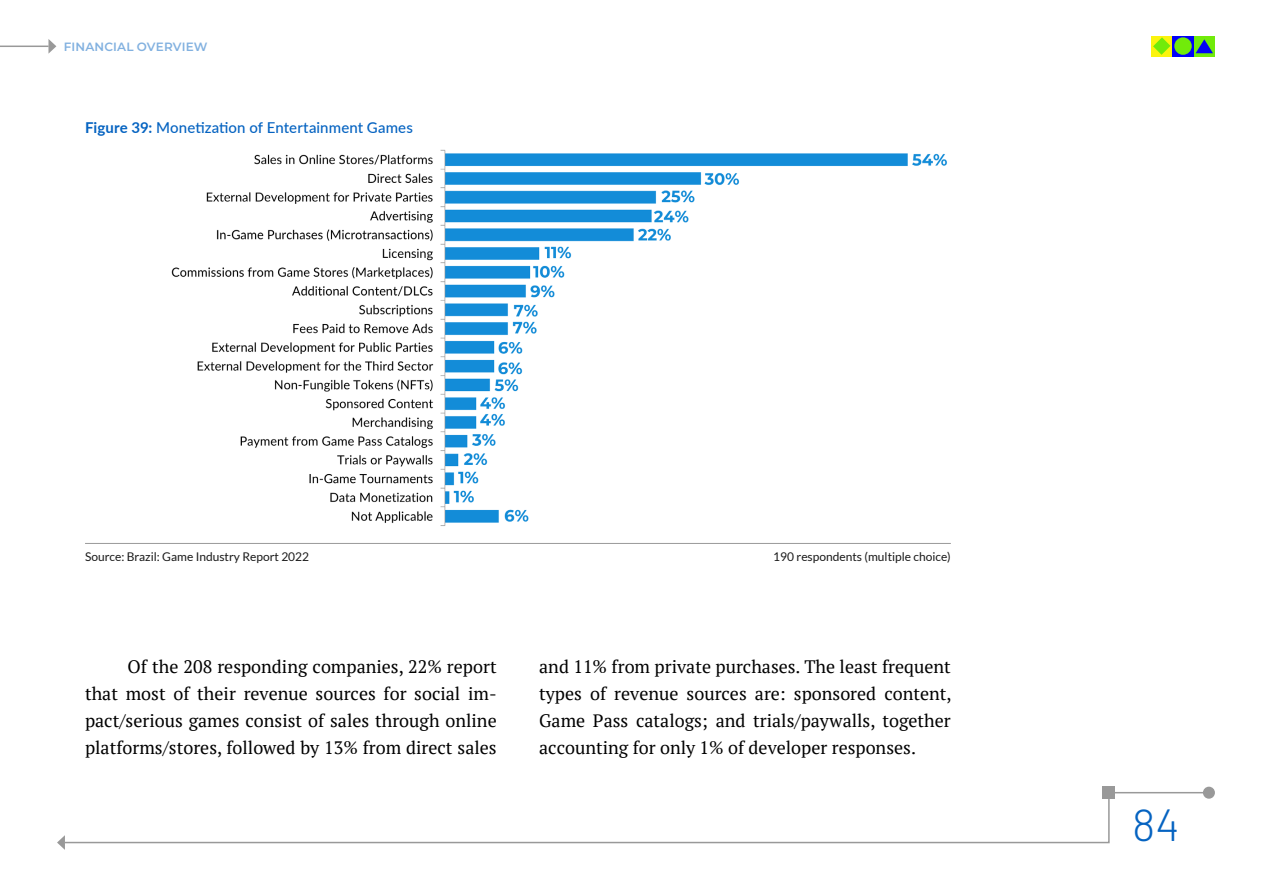
<style>
.page{position:relative;width:1263px;height:893px;background:#fff}
.page>*{position:absolute;margin:0;border:0;box-sizing:border-box;transform-origin:0 0}
.t1{font:300 45px "Barlow";color:#0563c1}
.t2{font:18px/27px "PT Serif";color:#000;text-align:justify}
.FIGURAS{font:500 15px "Lato";letter-spacing:.01em;color:#0563c1}
.Fonte{font:12px "Lato";color:#1a1a1a}
.t3{font:600 12px "Montserrat";letter-spacing:.015em;color:#82b1e0}
.s1{font-weight:700}
</style>
<div class="page">
<hr style="left:85px;top:543px;width:866px;height:1px;background:#999">
<img style="left:171px;top:149px;width:776px;height:377px">
<svg style="left:65px;top:791px;width:1045px;height:53px"></svg>
<svg style="left:57px;top:835px;width:8px;height:15px"></svg>
<div style="left:1103px;top:787px;width:12px;height:12px;background:#999"></div>
<hr style="left:1108px;top:792px;width:101px;height:1px;background:#999">
<div style="left:1203px;top:787px;width:12px;height:12px;background:#999;border-radius:50%"></div>
<div style="left:1151px;top:36px;width:21px;height:21px;background:#fbf40e"></div>
<svg style="left:1194px;top:36px;width:21px;height:21px"></svg>
<div style="left:1172px;top:36px;width:22px;height:21px;background:#0200f9"></div>
<svg style="left:1153px;top:37px;width:17px;height:18px"></svg>
<div style="left:1174px;top:37px;width:18px;height:18px;background:#71eb0a;border-radius:50%"></div>
<svg style="left:1195px;top:39px;width:18px;height:14px"></svg>
<hr style="left:0;top:46px;width:49px;height:1px;background:#999">
<svg style="left:48px;top:39px;width:8px;height:15px"></svg>
<p class="t3" style="left:64px;top:39px;width:145px">FI NANCIAL OVERVI EW</p>
<p class="FIGURAS" style="left:85px;top:117px;width:329px"><span class="s1">Figure 39:</span> Monetization of Entertainment Games</p>
<p class="Fonte" style="left:85px;top:550px;width:226px">Source: Brazil: Game Industry Report 2022</p>
<p class="Fonte" style="left:773px;top:550px;width:179px">190 respondents (multiple choice)</p>
<p class="t2" style="left:85px;top:653px;width:413px;text-indent:43px">Of the 208 responding companies, 22% report that most of their revenue sources for social im&shy;pact/serious games consist of sales through online platforms/stores, followed by 13% from direct sales</p>
<p class="t2" style="left:539px;top:653px;width:414px">and 11% from private purchases. The least frequent types of revenue sources are: sponsored content, Game Pass catalogs; and trials/paywalls, together accounting for only 1% of developer responses.</p>
<h1 class="t1" style="left:1132px;top:793px;width:49px">84</h1>
</div>
